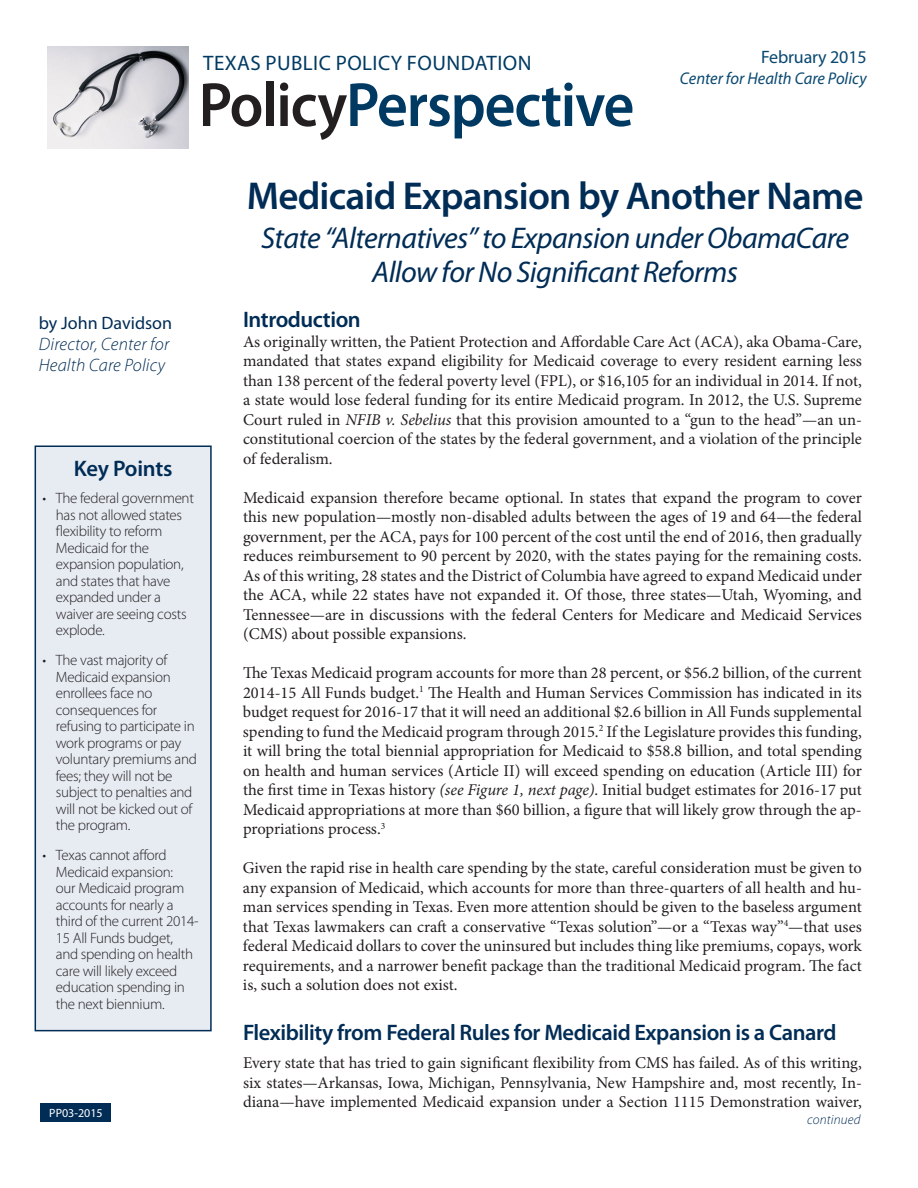
<style>
.page{position:relative;width:918px;height:1188px;background:#fff}
.page>*{position:absolute;margin:0;border:0;box-sizing:border-box;transform-origin:0 0}
.t1{font:600 63px "Myriad Pro";letter-spacing:-.02em;color:#003a62;scale:.95 1}
.t2{font:600 39px "Myriad Pro";letter-spacing:-.02em;color:#002c55}
.t3{font:italic 30px/34.5px "Myriad Pro";letter-spacing:-.02em;color:#002c55;text-align:center}
.t4{font:600 22.5px "Myriad Pro";letter-spacing:-.02em;color:#002c55}
.t5{font:21px "Myriad Pro";letter-spacing:.02em;color:#003a62}
.t6{font:italic 300 18px/21px "Myriad Pro";letter-spacing:.01em;color:#002c55}
.t7{font:18px "Myriad Pro";color:#002c55}
.t8{font:18px "Myriad Pro";letter-spacing:-.01em;color:#094870}
.t9{font:italic 16.95px "Myriad Pro";color:#094870}
.t10{font:16.5px/19.5px "Minion Pro";color:#231f20;text-align:justify}
.t11{font:300 15px/16.5px "Myriad Pro";letter-spacing:-.02em;color:#231f20}
.t12{font:italic 300 13.5px "Myriad Pro";letter-spacing:.01em;color:#002c55}
.t13{font:12px "Myriad Pro";color:#fff}
.s1{color:#231f20}
.s2{font-style:italic}
</style>
<div class="page">
<div style="left:40px;top:1104px;width:71px;height:18px;background:#002c55"></div>
<img style="left:48px;top:47px;width:141px;height:101px">
<div style="left:35px;top:446px;width:177px;height:585px;background:#e7ecf3;border:2px solid #002c55"></div>
<p class="t5" style="left:203px;top:50px;width:330px">TEXAS PUBLIC POLICY FOUNDATION</p>
<h1 class="t1" style="left:199px;top:65px;width:460px"><span class="s1">Policy</span>Perspective</h1>
<p class="t8" style="left:761px;top:46px;width:107px">February 2015</p>
<p class="t9" style="left:680px;top:68px;width:188px">Center for Health Care Policy</p>
<p class="t7" style="left:39px;top:312px;width:135px">by John Davidson</p>
<p class="t6" style="left:39px;top:333px;width:132px">Director, Center for<br>Health Care Policy</p>
<h3 class="t4" style="left:74px;top:455px;width:100px">Key Points</h3>
<p class="t11" style="left:56px;top:490px;width:140px;text-indent:-14px">• The federal government has not allowed states flexibility to reform<br>Medicaid for the expansion population, and states that have expanded under a waiver are seeing costs explode.</p>
<p class="t11" style="left:56px;top:652px;width:143px;text-indent:-14px">• The vast majority of<br>Medicaid expansion enrollees face no consequences for refusing to participate in work programs or pay voluntary premiums and fees; they will not be subject to penalties and will not be kicked out of the program.</p>
<p class="t11" style="left:56px;top:847px;width:144px;text-indent:-14px">• Texas cannot afford<br>Medicaid expansion:<br>our Medicaid program accounts for nearly a third of the current 2014-<br>15 All Funds budget, and spending on health care will likely exceed education spending in the next biennium.</p>
<p class="t13" style="left:49px;top:1106px;width:55px">PP03-2015</p>
<h2 class="t2" style="left:247px;top:171px;width:618px">Medicaid Expansion by Another Name</h2>
<h3 class="t3" style="left:261px;top:220px;width:589px">State “Alternatives” to Expansion under ObamaCare<br>Allow for No Significant Reforms</h3>
<h3 class="t4" style="left:243px;top:305px;width:119px">Introduction</h3>
<p class="t10" style="left:243px;top:332px;width:620px">As originally written, the Patient Protection and Affordable Care Act (ACA), aka Obama-Care, mandated that states expand eligibility for Medicaid coverage to every resident earning less than 138 percent of the federal poverty level (FPL), or $16,105 for an individual in 2014. If not, a state would lose federal funding for its entire Medicaid program. In 2012, the U.S. Supreme Court ruled in <span class="s2">NFIB v. Sebelius</span> that this provision amounted to a “gun to the head”—an un&shy;constitutional coercion of the states by the federal government, and a violation of the principle of federalism.</p>
<p class="t10" style="left:243px;top:488px;width:620px">Medicaid expansion therefore became optional. In states that expand the program to cover this new population—mostly non-disabled adults between the ages of 19 and 64—the federal government, per the ACA, pays for 100 percent of the cost until the end of 2016, then gradually reduces reimbursement to 90 percent by 2020, with the states paying for the remaining costs.<br>As of this writing, 28 states and the District of Columbia have agreed to expand Medicaid under the ACA, while 22 states have not expanded it. Of those, three states—Utah, Wyoming, and Tennessee—are in discussions with the federal Centers for Medicare and Medicaid Services (CMS) about possible expansions.</p>
<p class="t10" style="left:243px;top:663px;width:620px">The Texas Medicaid program accounts for more than 28 percent, or $56.2 billion, of the current 2014-15 All Funds budget.<sup>1</sup> The Health and Human Services Commission has indicated in its budget request for 2016-17 that it will need an additional $2.6 billion in All Funds supplemental spending to fund the Medicaid program through 2015.<sup>2</sup> If the Legislature provides this funding, it will bring the total biennial appropriation for Medicaid to $58.8 billion, and total spending on health and human services (Article II) will exceed spending on education (Article III) for the first time in Texas history <span class="s2">(see Figure 1, next page)</span>. Initial budget estimates for 2016-17 put Medicaid appropriations at more than $60 billion, a figure that will likely grow through the ap&shy;propriations process.<sup>3</sup></p>
<p class="t10" style="left:243px;top:858px;width:620px">Given the rapid rise in health care spending by the state, careful consideration must be given to any expansion of Medicaid, which accounts for more than three-quarters of all health and hu&shy;man services spending in Texas. Even more attention should be given to the baseless argument that Texas lawmakers can craft a conservative “Texas solution”—or a “Texas way”<sup>4</sup>—that uses federal Medicaid dollars to cover the uninsured but includes thing like premiums, copays, work requirements, and a narrower benefit package than the traditional Medicaid program. The fact is, such a solution does not exist.</p>
<h3 class="t4" style="left:243px;top:1018px;width:595px">Flexibility from Federal Rules for Medicaid Expansion is a Canard</h3>
<p class="t10" style="left:243px;top:1053px;width:620px">Every state that has tried to gain significant flexibility from CMS has failed. As of this writing, six states—Arkansas, Iowa, Michigan, Pennsylvania, New Hampshire and, most recently, In&shy;diana—have implemented Medicaid expansion under a Section 1115 Demonstration waiver,</p>
<p class="t12" style="left:807px;top:1111px;width:55px">continued</p>
</div>
